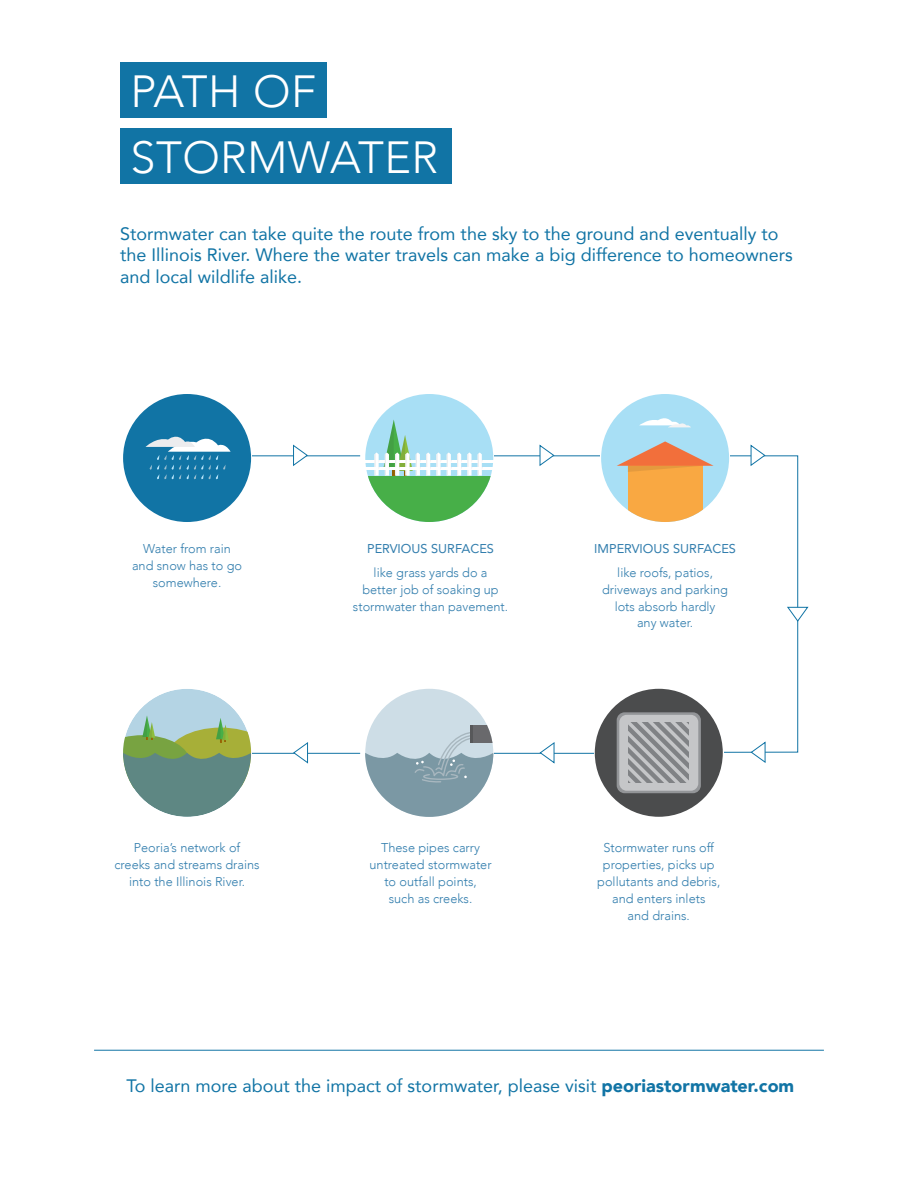
<style>
.page{position:relative;width:918px;height:1188px;background:#fff}
.page>*{position:absolute;margin:0;border:0;box-sizing:border-box;transform-origin:0 0}
.t1{font:300 45px "Avenir";letter-spacing:.01em;color:#fff}
.t2{font:18px/21.6px "Avenir";color:#1174a5}
.Body{font:300 12.75px/16.8px "Avenir";color:#317dad;text-align:center}
.Body-2{font:12.75px "Avenir";color:#317dad}
.s1{font-weight:900}
</style>
<div class="page">
<hr style="left:241px;top:753px;width:119px;height:1px;background:#1174a5">
<hr style="left:468px;top:753px;width:143px;height:1px;background:#1174a5">
<svg style="left:293px;top:742px;width:15px;height:22px"></svg>
<svg style="left:539px;top:742px;width:16px;height:22px"></svg>
<hr style="left:241px;top:455px;width:119px;height:1px;background:#1174a5">
<hr style="left:468px;top:455px;width:143px;height:1px;background:#1174a5">
<div style="left:717px;top:455px;width:81px;height:298px;border:1px solid #1174a5"></div>
<svg style="left:293px;top:444px;width:16px;height:22px"></svg>
<svg style="left:539px;top:444px;width:16px;height:22px"></svg>
<svg style="left:750px;top:444px;width:16px;height:22px"></svg>
<svg style="left:787px;top:606px;width:22px;height:16px"></svg>
<svg style="left:750px;top:741px;width:16px;height:22px"></svg>
<div style="left:120px;top:62px;width:206px;height:56px;background:#1174a5"></div>
<div style="left:120px;top:128px;width:332px;height:55px;background:#1174a5"></div>
<div style="left:123px;top:393px;width:129px;height:130px;background:#fff"></div>
<div style="left:123px;top:394px;width:128px;height:128px;background:#1174a5;border-radius:50%"></div>
<svg style="left:146px;top:436px;width:85px;height:43px"></svg>
<div style="left:123px;top:688px;width:129px;height:129px;background:#fff"></div>
<div style="left:123px;top:689px;width:128px;height:128px;background:#b4d4e4;border-radius:50%"></div>
<svg style="left:123px;top:715px;width:128px;height:102px"></svg>
<div style="left:365px;top:393px;width:129px;height:130px;background:#fff"></div>
<div style="left:365px;top:394px;width:128px;height:128px;background:#a8dff5;border-radius:50%"></div>
<hr style="left:365px;top:460px;width:129px;height:3px;background:#fff">
<hr style="left:365px;top:467px;width:129px;height:3px;background:#fff">
<svg style="left:375px;top:419px;width:108px;height:57px"></svg>
<svg style="left:368px;top:476px;width:123px;height:46px;fill:#47af48"></svg>
<div style="left:365px;top:688px;width:129px;height:129px;background:#fff"></div>
<div style="left:365px;top:689px;width:128px;height:128px;background:#cddde6;border-radius:50%"></div>
<hr style="left:470px;top:726px;width:3px;height:17px;background:#57585a">
<svg style="left:365px;top:732px;width:128px;height:85px"></svg>
<div style="left:473px;top:726px;width:20px;height:17px;background:#69696c"></div>
<div style="left:601px;top:393px;width:129px;height:130px;background:#fff"></div>
<div style="left:601px;top:394px;width:128px;height:128px;background:#a8dff5;border-radius:50%"></div>
<div style="left:628px;top:464px;width:75px;height:58px;background:#f9a842"></div>
<svg style="left:617px;top:441px;width:97px;height:31px"></svg>
<svg style="left:639px;top:418px;width:52px;height:9px"></svg>
<div style="left:594px;top:688px;width:129px;height:129px;background:#fff"></div>
<div style="left:595px;top:689px;width:128px;height:128px;background:#4b4c4d;border-radius:50%"></div>
<svg style="left:617px;top:712px;width:84px;height:81px"></svg>
<div style="left:619px;top:715px;width:79px;height:76px;background:#c5c6c8;border-radius:7px"></div>
<svg style="left:628px;top:722px;width:61px;height:61px"></svg>
<hr style="left:94px;top:1050px;width:730px;height:1px;background:#1174a5">
<p class="t1" style="left:131px;top:65px;width:187px">PATH OF</p>
<p class="t1" style="left:131px;top:131px;width:309px">STORMWATER</p>
<p class="t2" style="left:120px;top:222px;width:674px">Stormwater can take quite the route from the sky to the ground and eventually to the Illinois River. Where the water travels can make a big difference to homeowners and local wildlife alike.</p>
<p class="Body" style="left:132px;top:540px;width:112px">Water from rain and snow has to go somewhere.</p>
<p class="Body" style="left:114px;top:839px;width:147px">Peoria’s network of creeks and streams drains into the Illinois River.</p>
<p class="Body-2" style="left:367px;top:539px;width:128px">PERVIOUS SURFACES</p>
<p class="Body" style="left:353px;top:564px;width:157px">like grass yards do a<br>better job of soaking up stormwater than pavement.</p>
<p class="Body" style="left:370px;top:839px;width:124px">These pipes carry untreated stormwater to outfall points,<br>such as creeks.</p>
<p class="Body-2" style="left:594px;top:539px;width:143px">IMPERVIOUS SURFACES</p>
<p class="Body" style="left:602px;top:564px;width:127px">like roofs, patios, driveways and parking lots absorb hardly<br>any water.</p>
<p class="Body" style="left:597px;top:839px;width:125px">Stormwater runs off properties, picks up pollutants and debris, and enters inlets<br>and drains.</p>
<p class="t2" style="left:126px;top:1074px;width:669px">To learn more about the impact of stormwater, please visit <span class="s1">peoriastormwater.com</span></p>
</div>
